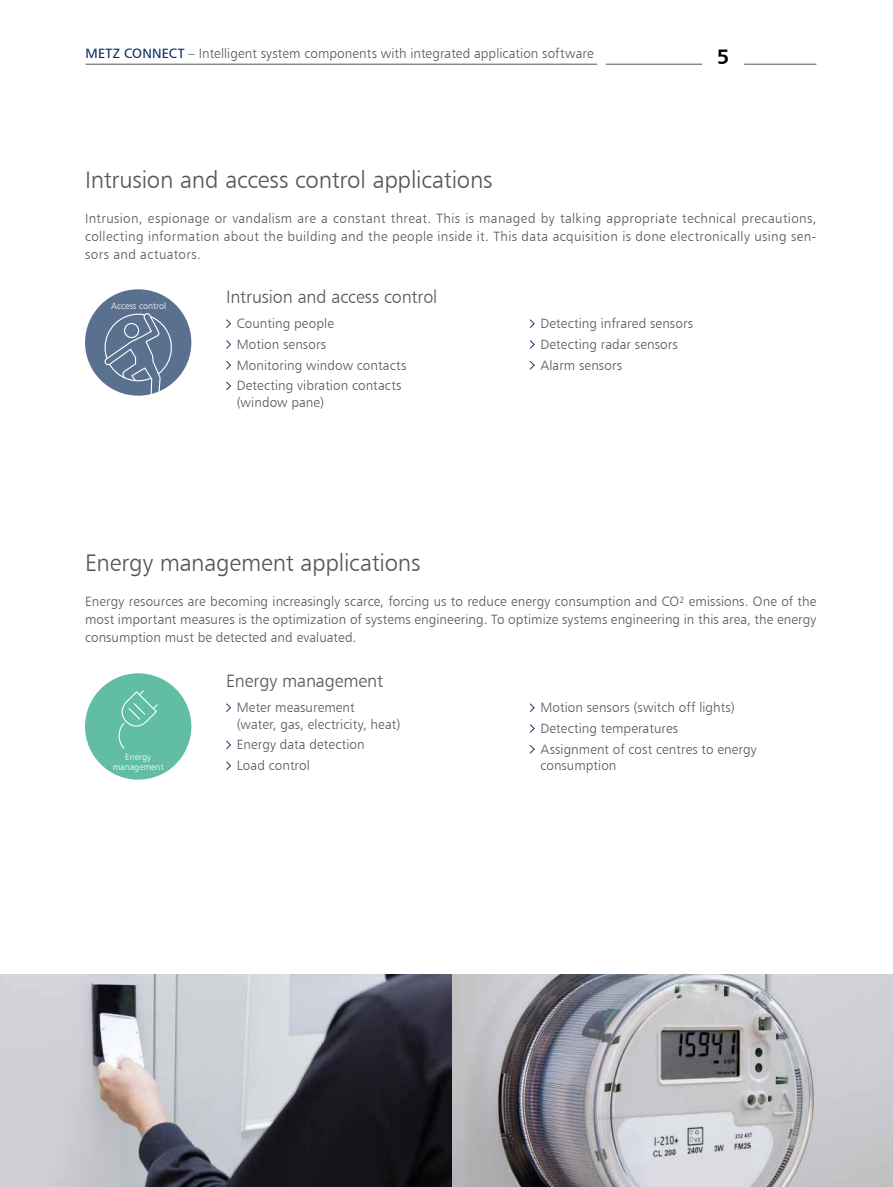
<style>
.page{position:relative;width:893px;height:1187px;background:#fff}
.page>*{position:absolute;margin:0;border:0;box-sizing:border-box;transform-origin:0 0}
.t1{font:24px "Humanist 777 BT Light B";letter-spacing:-.01em;color:#565656}
.t2{font:21px "Humanist 777 BT Bold B";color:#000}
.t3{font:18px "Humanist 777 BT Light B";letter-spacing:-.01em;color:#565656}
.t4{font:13.5px/20.7px "Humanist 777 BT Light B";letter-spacing:.01em;color:#565656}
.t5{font:9px/9.8px "Humanist 777 BT Light B";color:#fff;text-align:center}
.s1{font-family:"Humanist 777 BT Roman B";color:#072a63}
</style>
<div class="page">
<hr style="left:744px;top:64px;width:72px;height:1px;background:#565656">
<hr style="left:86px;top:64px;width:511px;height:1px;background:#565656">
<hr style="left:606px;top:64px;width:96px;height:1px;background:#565656">
<svg style="left:226px;top:319px;width:5px;height:9px"></svg>
<svg style="left:226px;top:340px;width:5px;height:9px"></svg>
<svg style="left:226px;top:361px;width:5px;height:9px"></svg>
<svg style="left:226px;top:381px;width:5px;height:10px"></svg>
<svg style="left:529px;top:319px;width:6px;height:9px"></svg>
<svg style="left:529px;top:340px;width:6px;height:9px"></svg>
<svg style="left:529px;top:361px;width:6px;height:9px"></svg>
<div style="left:85px;top:289px;width:106px;height:106px;background:#5a708f;border-radius:50%"></div>
<svg style="left:103px;top:313px;width:69px;height:83px"></svg>
<svg style="left:226px;top:703px;width:5px;height:9px"></svg>
<svg style="left:226px;top:740px;width:5px;height:10px"></svg>
<svg style="left:226px;top:761px;width:5px;height:9px"></svg>
<svg style="left:529px;top:703px;width:6px;height:9px"></svg>
<svg style="left:529px;top:724px;width:6px;height:9px"></svg>
<svg style="left:529px;top:745px;width:6px;height:9px"></svg>
<div style="left:85px;top:673px;width:106px;height:106px;background:#61bda4;border-radius:50%"></div>
<svg style="left:118px;top:690px;width:40px;height:59px"></svg>
<img style="left:1px;top:974px;width:892px;height:212px">
<img style="left:0;top:974px;width:1px;height:212px">
<p class="t4" style="left:86px;top:43px;width:510px"><span class="s1">METZ CONNECT</span> – Intelligent system components with integrated application software</p>
<h2 class="t2" style="left:717px;top:43px;width:14px">5</h2>
<h1 class="t1" style="left:85px;top:165px;width:409px">Intrusion and access control applications</h1>
<p class="t4" style="left:85px;top:209px;width:733px;line-height:18px;text-align:justify">Intrusion, espionage or vandalism are a constant threat. This is managed by talking appropriate technical precautions, collecting information about the building and the people inside it. This data acquisition is done electronically using sen&shy;sors and actuators.</p>
<h3 class="t3" style="left:226px;top:285px;width:213px">Intrusion and access control</h3>
<p class="t4" style="left:237px;top:313px;width:171px">Counting people<br>Motion sensors<br>Monitoring window contacts<br>Detecting vibration contacts</p>
<p class="t4" style="left:237px;top:391px;width:89px">(window pane)</p>
<p class="t5" style="left:111px;top:301px;width:56px">Access control</p>
<p class="t4" style="left:540px;top:313px;width:154px">Detecting infrared sensors<br>Detecting radar sensors<br>Alarm sensors</p>
<h1 class="t1" style="left:85px;top:548px;width:337px">Energy management applications</h1>
<p class="t4" style="left:85px;top:592px;width:733px;line-height:18px;text-align:justify">Energy resources are becoming increasingly scarce, forcing us to reduce energy consumption and CO<sup>2</sup> emissions. One of the most important measures is the optimization of systems engineering. To optimize systems engineering in this area, the energy consumption must be detected and evaluated.</p>
<h3 class="t3" style="left:226px;top:669px;width:158px">Energy management</h3>
<p class="t4" style="left:237px;top:698px;width:165px;line-height:16.5px">Meter measurement<br>(water, gas, electricity, heat)</p>
<p class="t4" style="left:237px;top:734px;width:129px">Energy data detection<br>Load control</p>
<p class="t4" style="left:540px;top:696px;width:218px">Motion sensors (switch off lights)<br>Detecting temperatures<br>Assignment of cost centres to energy</p>
<p class="t4" style="left:540px;top:754px;width:78px">consumption</p>
<p class="t5" style="left:113px;top:752px;width:52px">Energy management</p>
</div>
